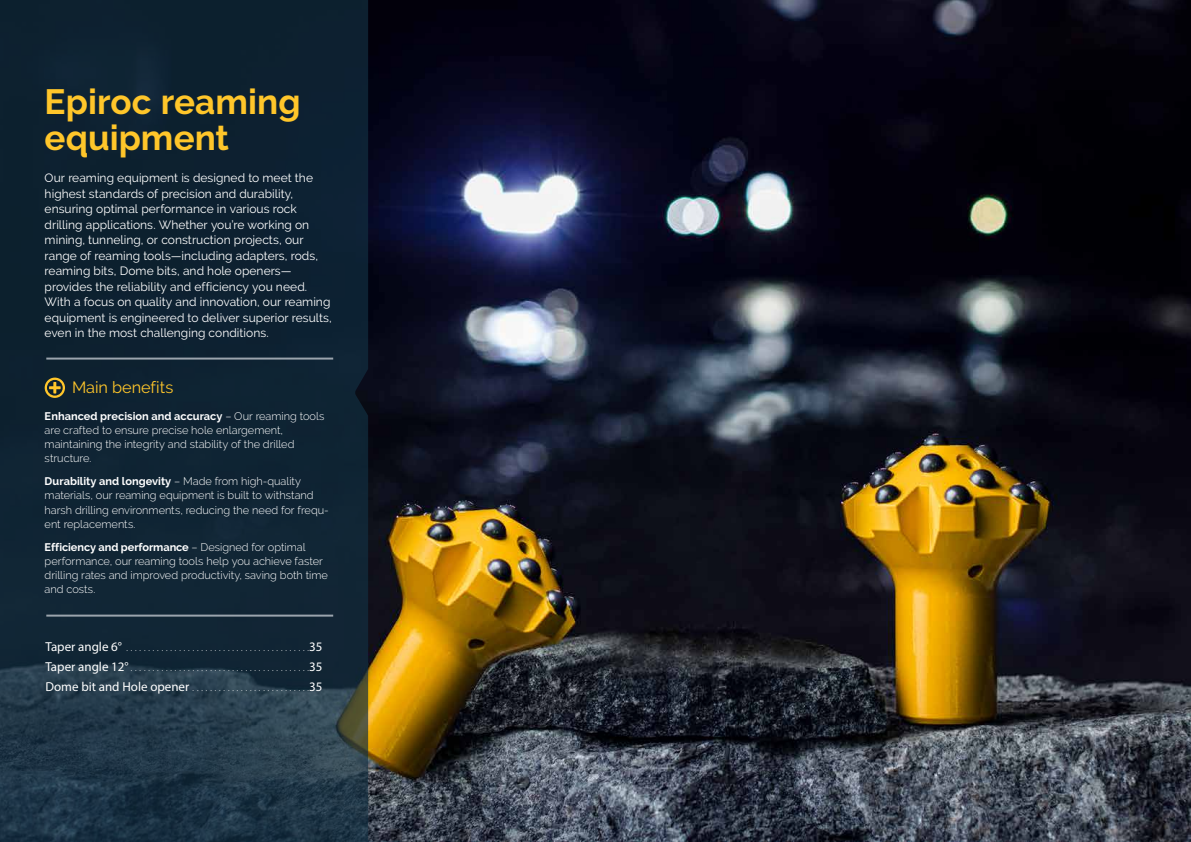
<style>
.page{position:relative;width:1191px;height:842px;background:#fff}
.page>*{position:absolute;margin:0;border:0;box-sizing:border-box;transform-origin:0 0}
.t1{font:700 35px/36px "Raleway";letter-spacing:.005em;color:#ffc62a}
.t2{font:16.3px "Raleway";letter-spacing:-.005em;color:#ffc62a}
.t3{font:13px "Myriad Pro";color:#fff}
.t4{font:12px/15.5px "Raleway";color:#fff}
.t5{font:300 11px/14px "Raleway";color:#fff}
.s1{font-weight:700}
</style>
<div class="page">
<img style="left:368px;top:0;width:823px;height:842px">
<svg style="left:0;top:0;width:368px;height:842px;background:#122736"></svg>
<svg style="left:45px;top:378px;width:20px;height:20px"></svg>
<hr style="left:46px;top:358px;width:287px;height:2px;background:#9ba4ad">
<hr style="left:46px;top:615px;width:287px;height:2px;background:#9ba4ad">
<h1 class="t1" style="left:45px;top:84px;width:257px">Epiroc reaming equipment</h1>
<p class="t4" style="left:45px;top:170px;width:289px">Our reaming equipment is designed to meet the highest standards of precision and durability, ensuring optimal performance in various rock drilling applications. Whether you’re working on mining, tunneling, or construction projects, our range of reaming tools—including adapters, rods, reaming bits, Dome bits, and hole openers— provides the reliability and efficiency you need.<br>With a focus on quality and innovation, our reaming equipment is engineered to deliver superior results, even in the most challenging conditions.</p>
<h2 class="t2" style="left:72px;top:378px;width:103px">Main benefits</h2>
<p class="t5" style="left:45px;top:409px;width:281px"><span class="s1">Enhanced precision and accuracy</span> – Our reaming tools are crafted to ensure precise hole enlargement, maintaining the integrity and stability of the drilled structure.</p>
<p class="t5" style="left:45px;top:475px;width:286px"><span class="s1">Durability and longevity</span> – Made from high-quality materials, our reaming equipment is built to withstand harsh drilling environments, reducing the need for frequ&shy;ent replacements.</p>
<p class="t5" style="left:45px;top:540px;width:285px"><span class="s1">Efficiency and performance</span> – Designed for optimal performance, our reaming tools help you achieve faster drilling rates and improved productivity, saving both time and costs.</p>
<p class="t3" style="left:45px;top:639px;width:78px">Taper angle 6°</p>
<p class="t3" style="left:309px;top:639px;width:15px">35</p>
<p class="t3" style="left:45px;top:659px;width:85px">Taper angle 12°</p>
<p class="t3" style="left:309px;top:659px;width:15px">35</p>
<p class="t3" style="left:45px;top:679px;width:146px">Dome bit and Hole opener</p>
<p class="t3" style="left:309px;top:679px;width:15px">35</p>
</div>
